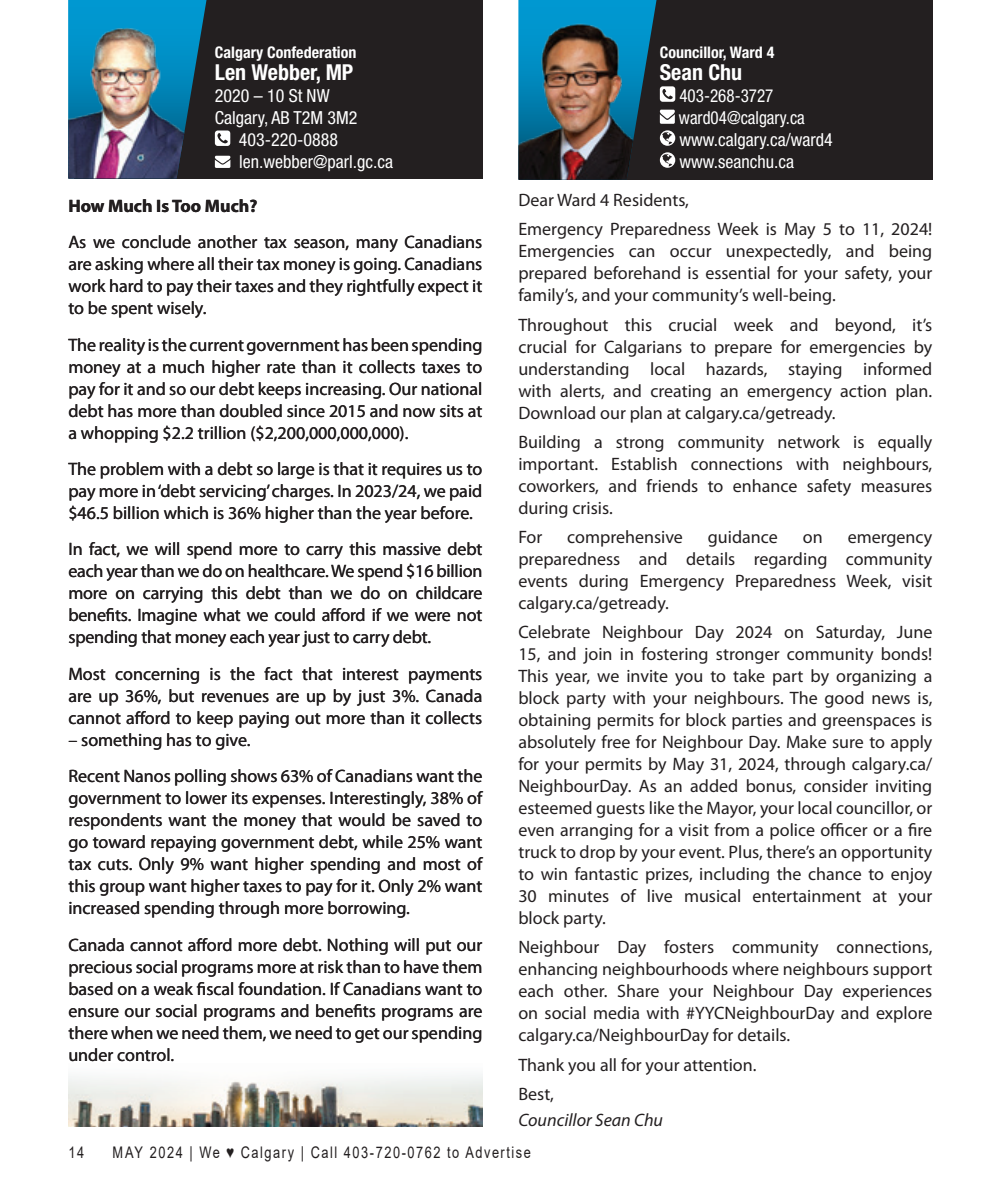
<style>
.page{position:relative;width:990px;height:1188px;background:#fff}
.page>*{position:absolute;margin:0;border:0;box-sizing:border-box;transform-origin:0 0}
.Body_text{font:700 condensed 22px "Helvetica Neue LT Std";color:#fff}
.Body_text-2{font:18px/22px "Myriad Pro";color:#231f20;text-align:justify}
.Body_text-3{font:condensed 18px "Helvetica Neue LT Std";color:#fff}
.Body_text-4{font:condensed 18px "Helvetica Neue LT Std";color:#fff;scale:.95 1}
.Body_text-5{font:700 18px "Myriad Pro";color:#231f20}
.Body_text-6{font:italic 18px "Myriad Pro";color:#231f20}
.t1{font:16px "Arial";letter-spacing:.12em;color:#231f20;scale:.8 1}
.Body_text-7{font:700 condensed 16px "Helvetica Neue LT Std";color:#fff}
</style>
<div class="page">
<img style="left:68px;top:1074px;width:414px;height:52px">
<div style="left:74px;top:0;width:408px;height:178px;background:#231f20"></div>
<svg style="left:215px;top:131px;width:15px;height:15px"></svg>
<svg style="left:215px;top:156px;width:15px;height:12px"></svg>
<img style="left:68px;top:0;width:139px;height:178px">
<div style="left:519px;top:0;width:413px;height:180px;background:#231f20"></div>
<svg style="left:659px;top:86px;width:16px;height:82px"></svg>
<img style="left:518px;top:0;width:139px;height:180px">
<p class="Body_text-7" style="left:215px;top:43px;width:143px">Calgary Confederation</p>
<p class="Body_text" style="left:215px;top:59px;width:140px">Len Webber, MP</p>
<p class="Body_text-3" style="left:215px;top:85px;width:116px">2020 – 10 St NW</p>
<p class="Body_text-3" style="left:215px;top:107px;width:144px">Calgary, AB T2M 3M2</p>
<p class="Body_text-3" style="left:239px;top:129px;width:101px">403-220-0888</p>
<p class="Body_text-3" style="left:239px;top:151px;width:155px">len.webber@parl.gc.ca</p>
<p class="Body_text-5" style="left:68px;top:194px;width:190px">How Much Is Too Much?</p>
<p class="Body_text-2" style="left:68px;top:231px;width:416px">As we conclude another tax season, many Canadians are asking where all their tax money is going. Canadians work hard to pay their taxes and they rightfully expect it to be spent wisely.</p>
<p class="Body_text-2" style="left:68px;top:333px;width:416px">The reality is the current government has been spending money at a much higher rate than it collects taxes to pay for it and so our debt keeps increasing. Our national debt has more than doubled since 2015 and now sits at a whopping $2.2 trillion ($2,200,000,000,000).</p>
<p class="Body_text-2" style="left:68px;top:458px;width:416px">The problem with a debt so large is that it requires us to pay more in ‘debt servicing’ charges. In 2023/24, we paid $46.5 billion which is 36% higher than the year before.</p>
<p class="Body_text-2" style="left:68px;top:538px;width:416px">In fact, we will spend more to carry this massive debt each year than we do on healthcare. We spend $16 billion more on carrying this debt than we do on childcare benefits. Imagine what we could afford if we were not spending that money each year just to carry debt.</p>
<p class="Body_text-2" style="left:68px;top:662px;width:416px">Most concerning is the fact that interest payments are up 36%, but revenues are up by just 3%. Canada cannot afford to keep paying out more than it collects</p>
<p class="Body_text-2" style="left:68px;top:728px;width:184px">– something has to give.</p>
<p class="Body_text-2" style="left:68px;top:765px;width:416px">Recent Nanos polling shows 63% of Canadians want the government to lower its expenses. Interestingly, 38% of respondents want the money that would be saved to go toward repaying government debt, while 25% want tax cuts. Only 9% want higher spending and most of this group want higher taxes to pay for it. Only 2% want increased spending through more borrowing.</p>
<p class="Body_text-2" style="left:68px;top:933px;width:416px">Canada cannot afford more debt. Nothing will put our precious social programs more at risk than to have them based on a weak fiscal foundation. If Canadians want to ensure our social programs and benefits programs are there when we need them, we need to get our spending under control.</p>
<p class="Body_text-2" style="left:330px;top:604px;width:7px">f</p>
<p class="Body_text-2" style="left:135px;top:706px;width:7px">f</p>
<p class="Body_text-2" style="left:197px;top:933px;width:7px">f</p>
<p class="Body_text-7" style="left:660px;top:42px;width:116px">Councillor, Ward 4</p>
<p class="Body_text" style="left:660px;top:59px;width:84px">Sean Chu</p>
<p class="Body_text-4" style="left:679px;top:85px;width:101px">403-268-3727</p>
<p class="Body_text-4" style="left:679px;top:107px;width:134px">ward04@calgary.ca</p>
<p class="Body_text-3" style="left:680px;top:129px;width:155px">www.calgary.ca/ward4</p>
<p class="Body_text-3" style="left:680px;top:151px;width:116px">www.seanchu.ca</p>
<p class="Body_text-2" style="left:518px;top:189px;width:172px">Dear Ward 4 Residents,</p>
<p class="Body_text-2" style="left:518px;top:218px;width:416px">Emergency Preparedness Week is May 5 to 11, 2024!<br>Emergencies can occur unexpectedly, and being prepared beforehand is essential for your safety, your family’s, and your community’s well-being.</p>
<p class="Body_text-2" style="left:518px;top:313px;width:416px">Throughout this crucial week and beyond, it’s crucial for Calgarians to prepare for emergencies by understanding local hazards, staying informed with alerts, and creating an emergency action plan.<br>Download our plan at calgary.ca/getready.</p>
<p class="Body_text-2" style="left:518px;top:430px;width:416px">Building a strong community network is equally important. Establish connections with neighbours, coworkers, and friends to enhance safety measures during crisis.</p>
<p class="Body_text-2" style="left:518px;top:526px;width:25px">For</p>
<p class="Body_text-2" style="left:567px;top:526px;width:117px">comprehensive</p>
<p class="Body_text-2" style="left:708px;top:526px;width:71px">guidance</p>
<p class="Body_text-2" style="left:803px;top:526px;width:21px">on</p>
<p class="Body_text-2" style="left:518px;top:526px;width:415px;text-indent:329px">emergency preparedness and details regarding community events during Emergency Preparedness Week, visit calgary.ca/getready.</p>
<p class="Body_text-2" style="left:518px;top:621px;width:416px">Celebrate Neighbour Day 2024 on Saturday, June 15, and join in fostering stronger community bonds!<br>This year, we invite you to take part by organizing a block party with your neighbours. The good news is, obtaining permits for block parties and greenspaces is absolutely free for Neighbour Day. Make sure to apply for your permits by May 31, 2024, through calgary.ca/ NeighbourDay. As an added bonus, consider inviting esteemed guests like the Mayor, your local councillor, or even arranging for a visit from a police officer or a fire truck to drop by your event. Plus, there’s an opportunity to win fantastic prizes, including the chance to enjoy 30 minutes of live musical entertainment at your block party.</p>
<p class="Body_text-2" style="left:518px;top:936px;width:416px">Neighbour Day fosters community connections, enhancing neighbourhoods where neighbours support each other. Share your Neighbour Day experiences on social media with #YYCNeighbourDay and explore calgary.ca/NeighbourDay for details.</p>
<p class="Body_text-2" style="left:518px;top:1053px;width:240px">Thank you all for your attention.</p>
<p class="Body_text-2" style="left:518px;top:1082px;width:37px">Best,</p>
<p class="Body_text-6" style="left:518px;top:1109px;width:146px">Councillor Sean Chu</p>
<p class="t1" style="left:68px;top:1141px;width:21px">14</p>
<p class="t1" style="left:112px;top:1141px;width:525px">MAY 2024 | We ♥ Calgary | Call 403-720-0762 to Advertise</p>
</div>
